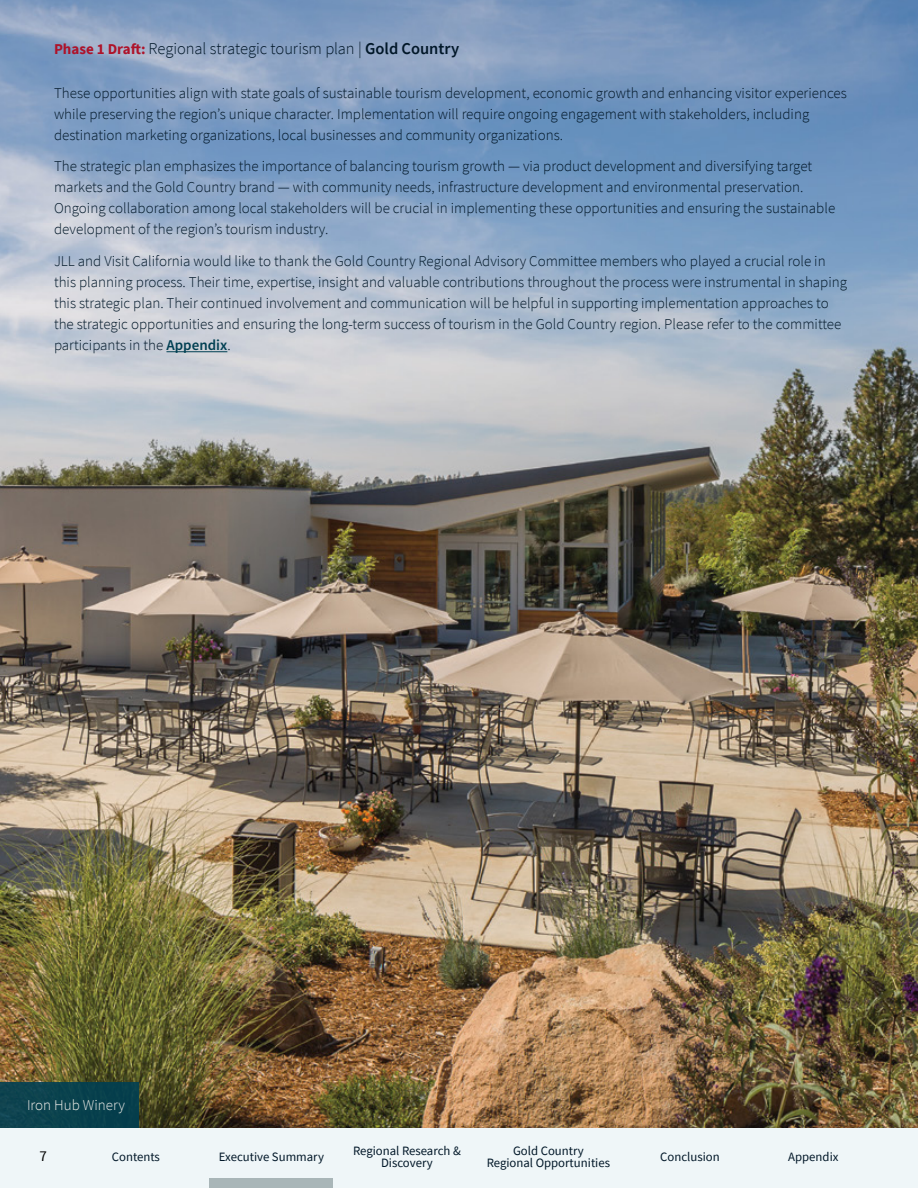
<style>
.page{position:relative;width:918px;height:1188px;background:#fff}
.page>*{position:absolute;margin:0;border:0;box-sizing:border-box;transform-origin:0 0}
.t1{font:300 16.5px "Source Sans Pro";letter-spacing:-.005em;color:#011728}
.t2{font:300 15px/21px "Source Sans Pro";color:#011728}
.t3{font:300 15px "Source Sans Pro";color:#fff}
.t4{font:15px "Source Sans Pro";color:#000}
.t5{font:12.75px/12px "Source Sans Pro";color:#011728;text-align:center}
.s1{font-weight:700;font-size:15px;color:#ae132a}
.s2{font-weight:600}
.s3{font-weight:600;color:#003f52}
</style>
<div class="page">
<img style="left:0;top:0;width:918px;height:1128px">
<div style="left:0;top:1082px;width:138px;height:46px;background:#0a414d"></div>
<hr style="left:166px;top:351px;width:61px;height:1px;background:#003f52">
<div style="left:0;top:1128px;width:918px;height:60px;background:#eff6f8"></div>
<div style="left:210px;top:1178px;width:123px;height:10px;background:#a9b6b8"></div>
<p class="t1" style="left:54px;top:38px;width:407px"><span class="s1">Phase 1 Draft:</span> Regional strategic tourism plan | <span class="s2">Gold Country</span></p>
<p class="t2" style="left:54px;top:82px;width:794px">These opportunities align with state goals of sustainable tourism development, economic growth and enhancing visitor experiences while preserving the region’s unique character. Implementation will require ongoing engagement with stakeholders, including destination marketing organizations, local businesses and community organizations.</p>
<p class="t2" style="left:54px;top:156px;width:783px">The strategic plan emphasizes the importance of balancing tourism growth — via product development and diversifying target markets and the Gold Country brand — with community needs, infrastructure development and environmental preservation.<br>Ongoing collaboration among local stakeholders will be crucial in implementing these opportunities and ensuring the sustainable development of the region’s tourism industry.</p>
<p class="t2" style="left:54px;top:251px;width:795px">JLL and Visit California would like to thank the Gold Country Regional Advisory Committee members who played a crucial role in this planning process. Their time, expertise, insight and valuable contributions throughout the process were instrumental in shaping this strategic plan. Their continued involvement and communication will be helpful in supporting implementation approaches to the strategic opportunities and ensuring the long-term success of tourism in the Gold Country region. Please refer to the committee participants in the <span class="s3">Appendix</span>.</p>
<p class="t3" style="left:27px;top:1096px;width:99px">Iron Hub Winery</p>
<p class="t5" style="left:353px;top:1144px;width:109px">Regional Research &amp;<br>Discovery</p>
<p class="t4" style="left:39px;top:1147px;width:9px">7</p>
<p class="t5" style="left:487px;top:1144px;width:125px">Gold Country<br>Regional Opportunities</p>
<p class="t5" style="left:112px;top:1150px;width:50px">Contents</p>
<p class="t5" style="left:660px;top:1150px;width:61px">Conclusion</p>
<p class="t5" style="left:788px;top:1150px;width:52px">Appendix</p>
<p class="t5" style="left:219px;top:1150px;width:107px">Executive Summary</p>
</div>
